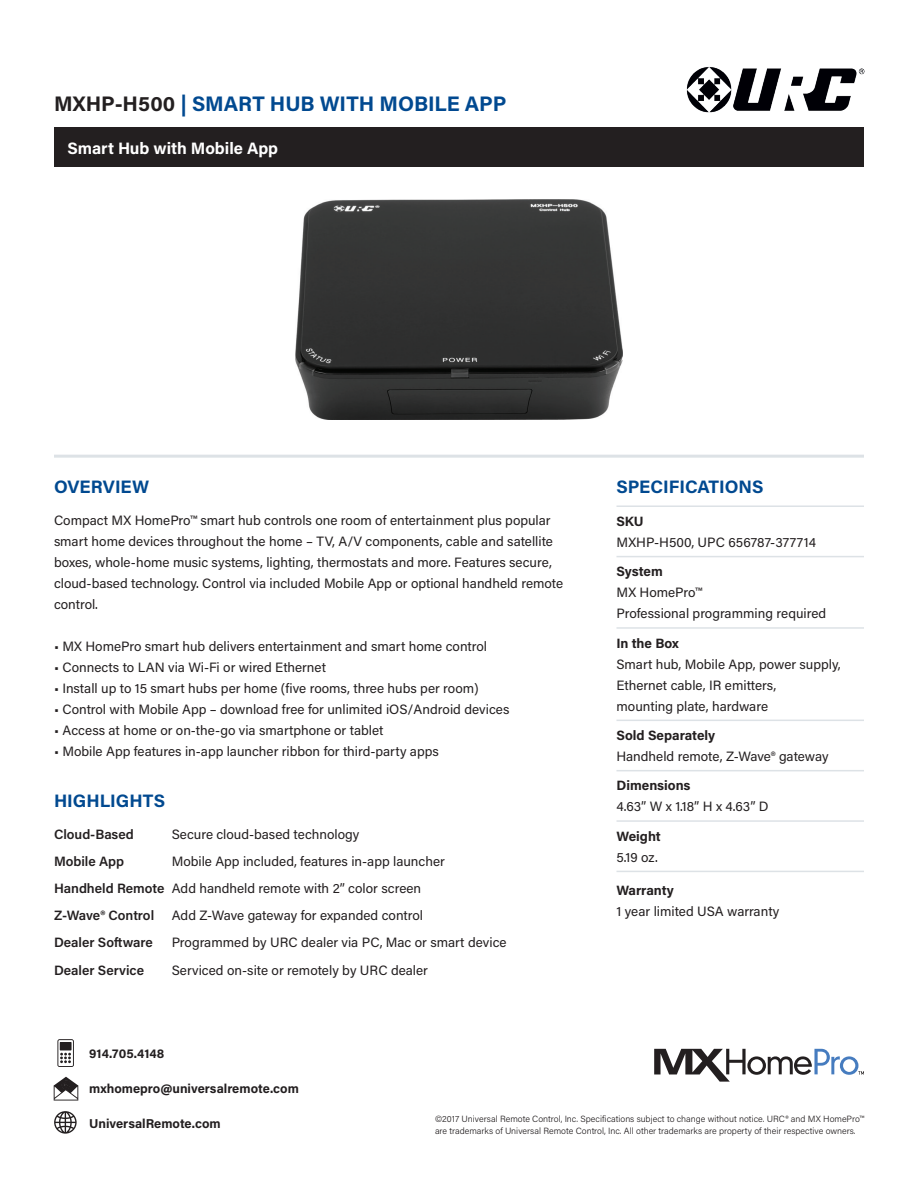
<style>
.page{position:relative;width:918px;height:1188px;background:#fff}
.page>*{position:absolute;margin:0;border:0;box-sizing:border-box;transform-origin:0 0}
.t1{font:700 21px "Acumin Pro";color:#014990}
.Front_Page_Body_Head{font:700 18px "Acumin Pro";color:#014990}
.t2{font:700 16.5px "Acumin Pro";color:#fff}
.Main_Body_Subheader{font:13.5px/21px "Acumin Pro";color:#231f20}
.Main_Body_Subheader-2{font:600 13.5px "Acumin Pro";color:#231f20}
.Front_Page_Body{font:700 13.5px "Acumin Pro";color:#231f20}
.t3{font:700 12.9px "Acumin Pro";color:#231f20}
.t4{font:300 9px/12px "Acumin Pro";color:#231f20}
.s1{color:#231f20}
</style>
<div class="page">
<svg style="left:654px;top:1049px;width:210px;height:33px"></svg>
<svg style="left:54px;top:1077px;width:24px;height:24px"></svg>
<svg style="left:54px;top:1111px;width:23px;height:23px"></svg>
<svg style="left:57px;top:1039px;width:17px;height:28px"></svg>
<div style="left:54px;top:128px;width:810px;height:39px;background:#231f20"></div>
<img style="left:686px;top:67px;width:179px;height:46px">
<hr style="left:616px;top:556px;width:248px;height:1px;background:#dde2e6">
<hr style="left:616px;top:627px;width:248px;height:2px;background:#dde2e6">
<hr style="left:616px;top:720px;width:248px;height:1px;background:#dde2e6">
<hr style="left:616px;top:770px;width:248px;height:1px;background:#dde2e6">
<hr style="left:616px;top:820px;width:248px;height:2px;background:#dde2e6">
<hr style="left:616px;top:871px;width:248px;height:1px;background:#dde2e6">
<hr style="left:616px;top:505px;width:248px;height:2px;background:#dde2e6">
<hr style="left:54px;top:455px;width:810px;height:3px;background:#dde2e6">
<img style="left:296px;top:200px;width:326px;height:220px">
<h1 class="t1" style="left:54px;top:89px;width:454px"><span class="s1">MXHP-H500</span> | SMART HUB WITH MOBILE APP</h1>
<p class="t2" style="left:68px;top:136px;width:212px">Smart Hub with Mobile App</p>
<p class="Front_Page_Body_Head" style="left:54px;top:474px;width:97px">OVERVIEW</p>
<p class="Main_Body_Subheader" style="left:54px;top:509px;width:511px">Compact MX HomePro™ smart hub controls one room of entertainment plus popular smart home devices throughout the home – TV, A/V components, cable and satellite boxes, whole-home music systems, lighting, thermostats and more. Features secure, cloud-based technology. Control via included Mobile App or optional handheld remote control.</p>
<p class="Main_Body_Subheader" style="left:54px;top:635px;width:435px">• MX HomePro smart hub delivers entertainment and smart home control</p>
<p class="Main_Body_Subheader" style="left:54px;top:656px;width:274px">• Connects to LAN via Wi-Fi or wired Ethernet</p>
<p class="Main_Body_Subheader" style="left:54px;top:677px;width:426px">• Install up to 15 smart hubs per home (five rooms, three hubs per room)</p>
<p class="Main_Body_Subheader" style="left:54px;top:698px;width:457px">• Control with Mobile App – download free for unlimited iOS/Android devices</p>
<p class="Main_Body_Subheader" style="left:54px;top:719px;width:331px">• Access at home or on-the-go via smartphone or tablet</p>
<p class="Main_Body_Subheader" style="left:54px;top:740px;width:386px">• Mobile App features in-app launcher ribbon for third-party apps</p>
<p class="Front_Page_Body_Head" style="left:54px;top:788px;width:113px">HIGHLIGHTS</p>
<p class="Main_Body_Subheader-2" style="left:54px;top:824px;width:81px">Cloud-Based</p>
<p class="Main_Body_Subheader" style="left:172px;top:823px;width:189px">Secure cloud-based technology</p>
<p class="Main_Body_Subheader-2" style="left:54px;top:852px;width:72px">Mobile App</p>
<p class="Main_Body_Subheader" style="left:172px;top:850px;width:275px">Mobile App included, features in-app launcher</p>
<p class="Main_Body_Subheader-2" style="left:54px;top:879px;width:112px">Handheld Remote</p>
<p class="Main_Body_Subheader" style="left:172px;top:877px;width:251px">Add handheld remote with 2” color screen</p>
<p class="Main_Body_Subheader-2" style="left:54px;top:906px;width:102px">Z-Wave® Control</p>
<p class="Main_Body_Subheader" style="left:172px;top:904px;width:253px">Add Z-Wave gateway for expanded control</p>
<p class="Main_Body_Subheader-2" style="left:54px;top:933px;width:100px">Dealer Software</p>
<p class="Main_Body_Subheader" style="left:172px;top:932px;width:336px">Programmed by URC dealer via PC, Mac or smart device</p>
<p class="Main_Body_Subheader-2" style="left:54px;top:960px;width:92px">Dealer Service</p>
<p class="Main_Body_Subheader" style="left:172px;top:959px;width:258px">Serviced on-site or remotely by URC dealer</p>
<p class="Front_Page_Body_Head" style="left:616px;top:474px;width:149px">SPECIFICATIONS</p>
<p class="Front_Page_Body" style="left:616px;top:512px;width:29px">SKU</p>
<p class="Main_Body_Subheader" style="left:616px;top:531px;width:201px">MXHP-H500, UPC 656787-377714</p>
<p class="Front_Page_Body" style="left:616px;top:562px;width:48px">System</p>
<p class="Main_Body_Subheader" style="left:617px;top:581px;width:87px">MX HomePro™</p>
<p class="Main_Body_Subheader" style="left:617px;top:602px;width:211px">Professional programming required</p>
<p class="Front_Page_Body" style="left:617px;top:633px;width:64px">In the Box</p>
<p class="Main_Body_Subheader" style="left:617px;top:653px;width:226px">Smart hub, Mobile App, power supply,</p>
<p class="Main_Body_Subheader" style="left:617px;top:674px;width:161px">Ethernet cable, IR emitters,</p>
<p class="Main_Body_Subheader" style="left:617px;top:695px;width:153px">mounting plate, hardware</p>
<p class="Front_Page_Body" style="left:617px;top:726px;width:100px">Sold Separately</p>
<p class="Main_Body_Subheader" style="left:617px;top:745px;width:214px">Handheld remote, Z-Wave® gateway</p>
<p class="Front_Page_Body" style="left:617px;top:776px;width:76px">Dimensions</p>
<p class="Main_Body_Subheader" style="left:617px;top:796px;width:154px">4.63” W x 1.18” H x 4.63” D</p>
<p class="Front_Page_Body" style="left:617px;top:826px;width:46px">Weight</p>
<p class="Main_Body_Subheader" style="left:617px;top:846px;width:43px">5.19 oz.</p>
<p class="Front_Page_Body" style="left:617px;top:881px;width:59px">Warranty</p>
<p class="Main_Body_Subheader" style="left:617px;top:900px;width:164px">1 year limited USA warranty</p>
<p class="t3" style="left:89px;top:1045px;width:77px">914.705.4148</p>
<p class="t3" style="left:89px;top:1079px;width:211px">mxhomepro@universalremote.com</p>
<p class="t3" style="left:89px;top:1114px;width:133px">UniversalRemote.com</p>
<p class="t4" style="left:435px;top:1113px;width:430px">©2017 Universal Remote Control, Inc. Specifications subject to change without notice. URC® and MX HomePro™ are trademarks of Universal Remote Control, Inc. All other trademarks are property of their respective owners.</p>
</div>
